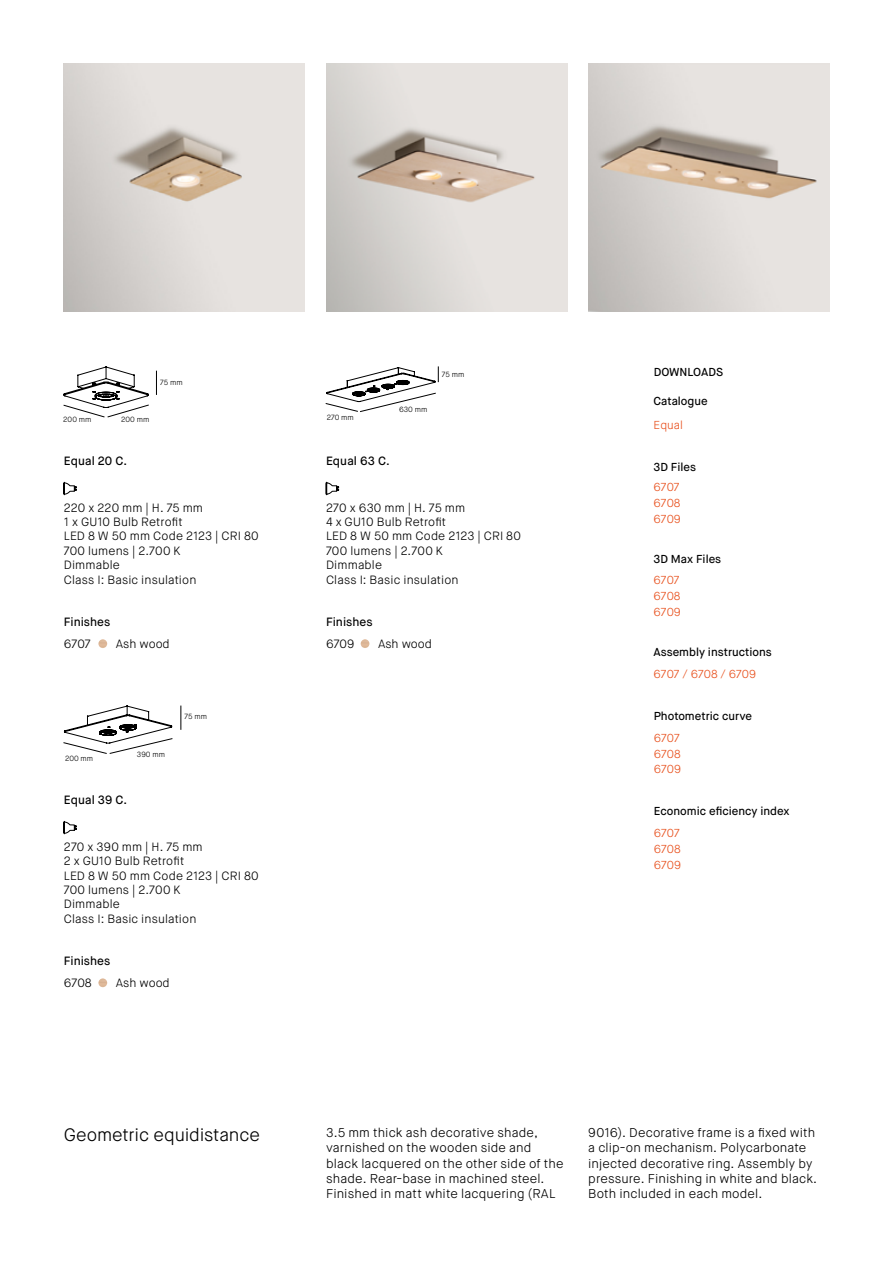
<style>
.page{position:relative;width:893px;height:1263px;background:#fff}
.page>*{position:absolute;margin:0;border:0;box-sizing:border-box;transform-origin:0 0}
.t1{font:300 18px "Maison Neue";letter-spacing:-.01em;color:#000}
.t2{font:300 12.75px/15.3px "Maison Neue";letter-spacing:.01em;color:#000}
.t3{font:300 12px/14.4px "Maison Neue";letter-spacing:.01em;color:#000}
.t4{font:500 12px "Maison Neue";color:#000}
.t5{font:500 11.55px "Maison Neue";color:#000}
.t6{font:300 11.55px/15.6px "Maison Neue";color:#e8511e;text-align:justify}
.t7{font:300 7.5px "Maison Neue";color:#000}
</style>
<div class="page">
<img style="left:64px;top:64px;width:241px;height:247px">
<svg style="left:98px;top:639px;width:9px;height:9px"></svg>
<img style="left:326px;top:64px;width:241px;height:247px">
<svg style="left:64px;top:367px;width:93px;height:50px"></svg>
<svg style="left:63px;top:482px;width:14px;height:13px"></svg>
<svg style="left:98px;top:978px;width:9px;height:9px"></svg>
<svg style="left:181px;top:706px;width:1px;height:23px"></svg>
<svg style="left:63px;top:821px;width:14px;height:13px"></svg>
<svg style="left:64px;top:706px;width:108px;height:48px"></svg>
<img style="left:588px;top:64px;width:241px;height:247px">
<svg style="left:361px;top:639px;width:8px;height:9px"></svg>
<svg style="left:326px;top:482px;width:13px;height:13px"></svg>
<svg style="left:326px;top:367px;width:113px;height:45px"></svg>
<p class="t7" style="left:160px;top:377px;width:24px">75 mm</p>
<p class="t7" style="left:63px;top:414px;width:30px">200 mm</p>
<p class="t7" style="left:121px;top:414px;width:30px">200 mm</p>
<p class="t4" style="left:64px;top:453px;width:65px">Equal 20 C.</p>
<p class="t3" style="left:64px;top:500px;width:197px">220 x 220 mm | H. 75 mm<br>1 x GU10 Bulb Retrofit<br>LED 8 W 50 mm Code 2123 | CRI 80<br>700 lumens | 2.700 K<br>Dimmable<br>Class I: Basic insulation</p>
<p class="t4" style="left:64px;top:614px;width:48px">Finishes</p>
<p class="t3" style="left:64px;top:637px;width:29px">6707</p>
<p class="t3" style="left:116px;top:637px;width:55px">Ash wood</p>
<p class="t7" style="left:65px;top:753px;width:30px">200 mm</p>
<p class="t7" style="left:137px;top:750px;width:30px">390 mm</p>
<p class="t7" style="left:184px;top:712px;width:24px">75 mm</p>
<p class="t4" style="left:64px;top:792px;width:65px">Equal 39 C.</p>
<p class="t3" style="left:64px;top:839px;width:197px">270 x 390 mm | H. 75 mm<br>2 x GU10 Bulb Retrofit<br>LED 8 W 50 mm Code 2123 | CRI 80<br>700 lumens | 2.700 K<br>Dimmable<br>Class I: Basic insulation</p>
<p class="t4" style="left:64px;top:953px;width:48px">Finishes</p>
<p class="t3" style="left:64px;top:976px;width:30px">6708</p>
<p class="t3" style="left:116px;top:976px;width:55px">Ash wood</p>
<h1 class="t1" style="left:64px;top:1123px;width:198px">Geometric equidistance</h1>
<p class="t7" style="left:327px;top:412px;width:29px">270 mm</p>
<p class="t7" style="left:399px;top:404px;width:30px">630 mm</p>
<p class="t7" style="left:442px;top:369px;width:24px">75 mm</p>
<p class="t4" style="left:326px;top:453px;width:65px">Equal 63 C.</p>
<p class="t3" style="left:326px;top:500px;width:197px">270 x 630 mm | H. 75 mm<br>4 x GU10 Bulb Retrofit<br>LED 8 W 50 mm Code 2123 | CRI 80<br>700 lumens | 2.700 K<br>Dimmable<br>Class I: Basic insulation</p>
<p class="t4" style="left:326px;top:614px;width:48px">Finishes</p>
<p class="t3" style="left:326px;top:637px;width:30px">6709</p>
<p class="t3" style="left:378px;top:637px;width:55px">Ash wood</p>
<p class="t5" style="left:654px;top:364px;width:71px">DOWNLOADS</p>
<p class="t5" style="left:654px;top:393px;width:56px">Catalogue</p>
<p class="t6" style="left:654px;top:417px;width:31px">Equal</p>
<p class="t5" style="left:654px;top:459px;width:44px">3D Files</p>
<p class="t6" style="left:654px;top:480px;width:29px">6707<br>6708<br>6709</p>
<p class="t5" style="left:654px;top:552px;width:69px">3D Max Files</p>
<p class="t6" style="left:654px;top:572px;width:29px">6707<br>6708<br>6709</p>
<p class="t5" style="left:654px;top:645px;width:120px">Assembly instructions</p>
<p class="t6" style="left:654px;top:666px;width:104px">6707 / 6708 / 6709</p>
<p class="t5" style="left:654px;top:709px;width:100px">Photometric curve</p>
<p class="t6" style="left:654px;top:730px;width:29px">6707<br>6708<br>6709</p>
<p class="t5" style="left:654px;top:804px;width:137px">Economic eficiency index</p>
<p class="t6" style="left:654px;top:825px;width:29px">6707<br>6708<br>6709</p>
<p class="t2" style="left:326px;top:1125px;width:239px">3.5 mm thick ash decorative shade, varnished on the wooden side and black lacquered on the other side of the shade. Rear-base in machined steel.<br>Finished in matt white lacquering (RAL</p>
<p class="t2" style="left:588px;top:1125px;width:230px">9016). Decorative frame is a fixed with a clip-on mechanism. Polycarbonate injected decorative ring. Assembly by pressure. Finishing in white and black.<br>Both included in each model.</p>
</div>
